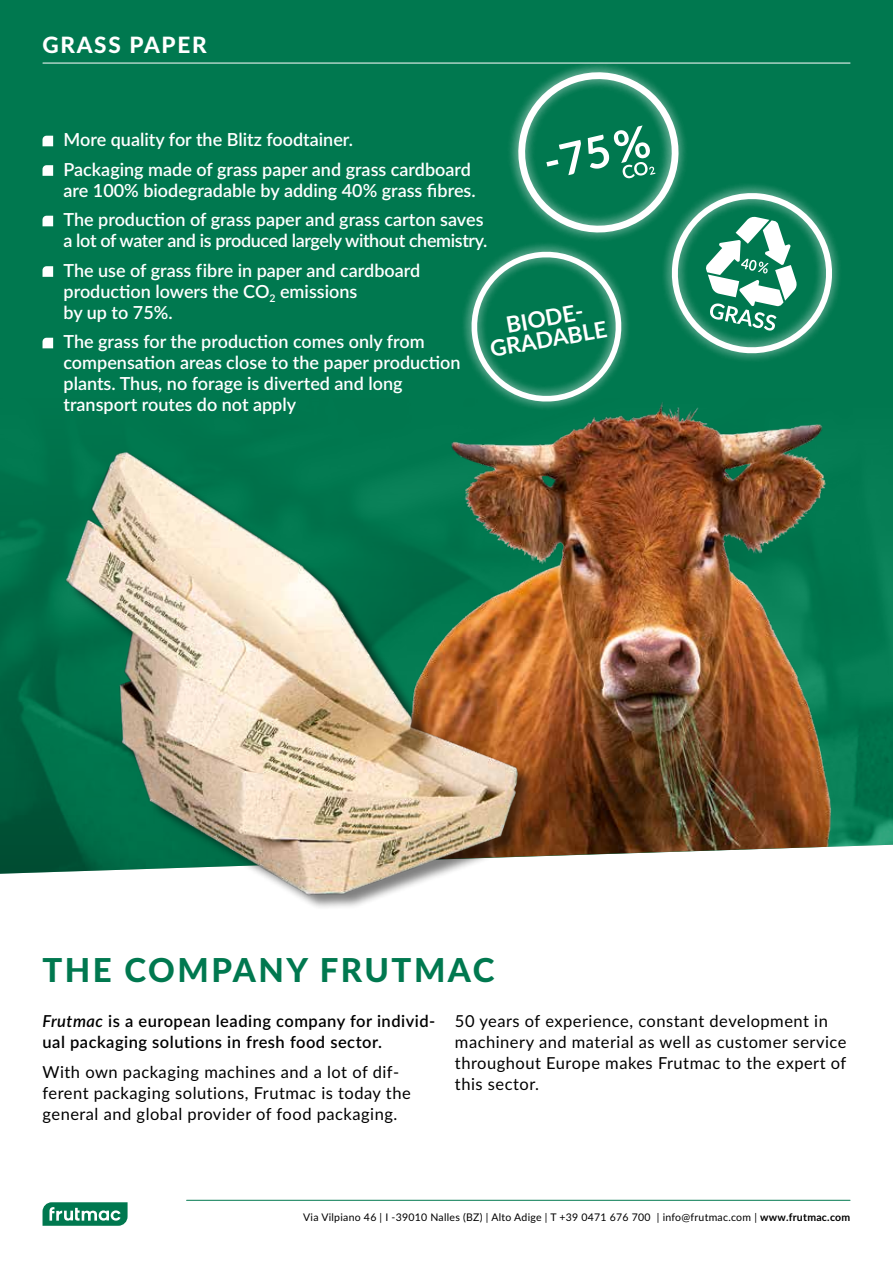
<style>
.page{position:relative;width:893px;height:1263px;background:#fff}
.page>*{position:absolute;margin:0;border:0;box-sizing:border-box;transform-origin:0 0}
.t1{font:800 33px "Lato";letter-spacing:.075em;color:#00784f}
.t2{font:700 22.5px/21px "Lato";color:#fff;text-align:center}
.t3{font:800 22.5px "Lato";letter-spacing:.075em;color:#fff}
.t4{font:600 18px/21px "Lato";color:#fff}
.t5{font:600 18px/29.5px "Lato";letter-spacing:-.02em;color:#fff}
.t6{font:16.5px/21px "Lato";letter-spacing:.03em;color:#000}
.t7{font:600 16.5px/21px "Lato";letter-spacing:.03em;color:#000}
.t8{font:10.5px "Lato";letter-spacing:.025em;color:#000}
.s1{font-style:italic}
.s2{font-weight:700}
</style>
<div class="page">
<div style="left:0;top:0;width:893px;height:267px;background:#00784f"></div>
<img style="left:0;top:267px;width:893px;height:607px">
<svg style="left:43px;top:1202px;width:85px;height:24px;background:#3b9777"></svg>
<hr style="left:187px;top:1200px;width:663px;height:1px;background:#00784f">
<svg style="left:43px;top:136px;width:10px;height:10px"></svg>
<svg style="left:43px;top:165px;width:10px;height:11px"></svg>
<svg style="left:43px;top:216px;width:10px;height:10px"></svg>
<svg style="left:43px;top:266px;width:10px;height:11px"></svg>
<svg style="left:43px;top:338px;width:10px;height:10px"></svg>
<img style="left:376px;top:344px;width:484px;height:517px">
<hr style="left:43px;top:63px;width:807px;height:1px;background:#fff">
<svg style="left:482px;top:36px;width:232px;height:30px;background:#087c54"></svg>
<div style="left:68px;top:454px;width:468px;height:457px;background:#000;opacity:.5"></div>
<img style="left:58px;top:446px;width:470px;height:455px">
<svg style="left:452px;top:66px;width:400px;height:355px;background:#208864"></svg>
<p class="t3" style="left:43px;top:28px;width:166px">GRASS PAPER</p>
<p class="t4" style="left:64px;top:124px;width:409px;line-height:29.5px">More quality for the Blitz foodtainer.<br>Packaging made of grass paper and grass cardboard</p>
<p class="t4" style="left:64px;top:175px;width:421px;line-height:29.5px">are 100% biodegradable by adding 40% grass fibres.<br>The production of grass paper and grass carton saves</p>
<p class="t5" style="left:64px;top:225px;width:425px">a lot of water and is produced largely without chemistry.<br>The use of grass fibre in paper and cardboard</p>
<p class="t4" style="left:64px;top:280px;width:295px">production lowers the CO<sub>2</sub> emissions by up to 75%.</p>
<p class="t4" style="left:64px;top:331px;width:399px">The grass for the production comes only from compensation areas close to the paper production plants. Thus, no forage is diverted and long transport routes do not apply</p>
<p class="t2" style="left:485px;top:317px;width:120px;rotate:-10deg">BIODE-<br>GRADABLE</p>
<h1 class="t1" style="left:43px;top:945px;width:453px">THE COMPANY FRUTMAC</h1>
<p class="t7" style="left:43px;top:1010px;width:394px"><span class="s1">Frutmac</span> is a european leading company for individ&shy;ual packaging solutions in fresh food sector.</p>
<p class="t6" style="left:43px;top:1060px;width:370px">With own packaging machines and a lot of dif&shy;ferent packaging solutions, Frutmac is today the general and global provider of food packaging.</p>
<p class="t6" style="left:455px;top:1010px;width:393px">50 years of experience, constant development in machinery and material as well as customer service throughout Europe makes Frutmac to the expert of this sector.</p>
<p class="t8" style="left:303px;top:1209px;width:549px">Via Vilpiano 46 | I -39010 Nalles (BZ) | Alto Adige | T +39 0471 676 700 | info@frutmac.com | <span class="s2">www.frutmac.com</span></p>
</div>
